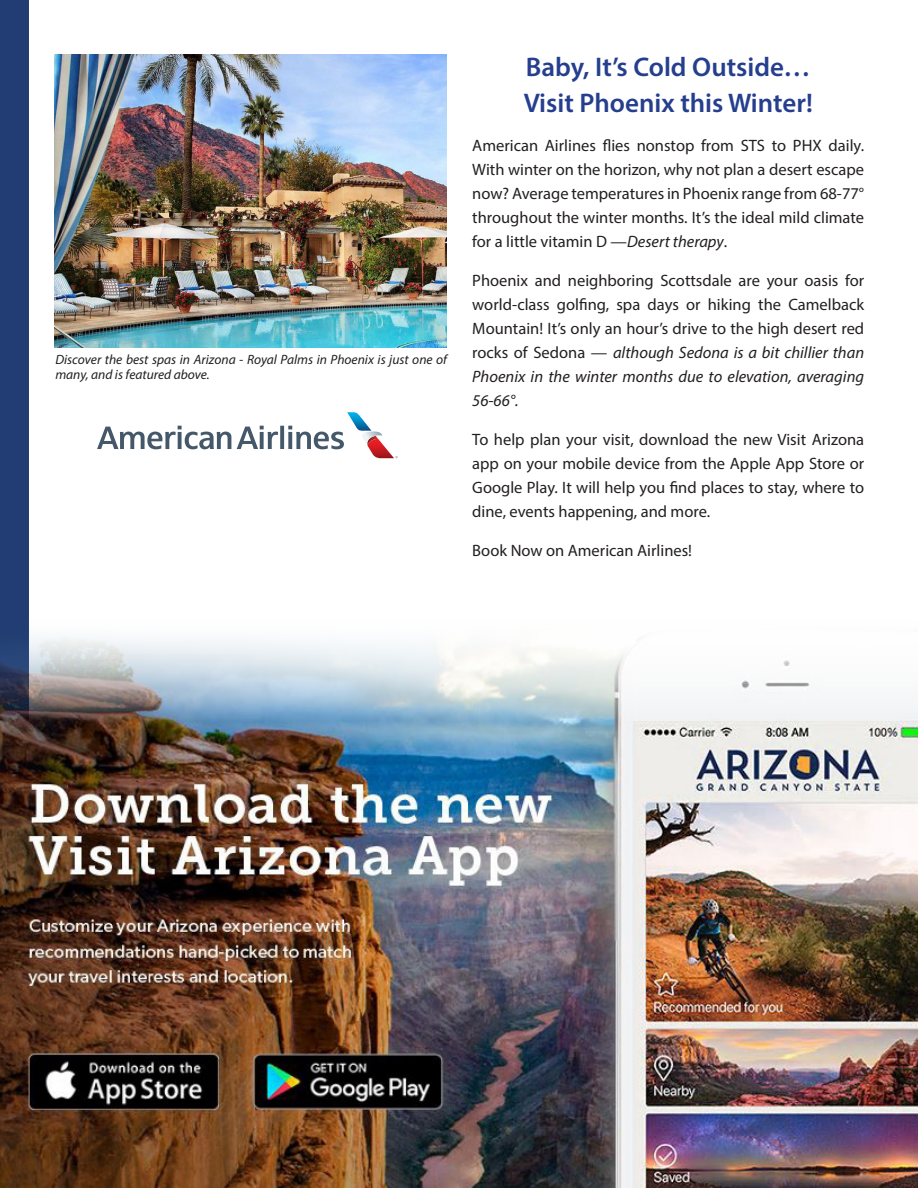
<style>
.page{position:relative;width:918px;height:1188px;background:#fff}
.page>*{position:absolute;margin:0;border:0;box-sizing:border-box;transform-origin:0 0}
.Text_11__L_Justified{font:600 27px/36px "Myriad Pro";color:#253f8e}
.t1{font:16.5px/24px "Myriad Pro";color:#231f20;text-align:justify}
.Caption_under_Image{font:italic 13.5px/15px "Myriad Pro";color:#231f20}
.s1{font-style:italic}
</style>
<div class="page">
<div style="left:0;top:0;width:29px;height:613px;background:#213d73"></div>
<img style="left:55px;top:54px;width:392px;height:294px">
<img style="left:0;top:613px;width:918px;height:575px">
<svg style="left:97px;top:412px;width:301px;height:46px"></svg>
<p class="Caption_under_Image" style="left:55px;top:352px;width:393px">Discover the best spas in Arizona - Royal Palms in Phoenix is just one of many, and is featured above.</p>
<p class="Text_11__L_Justified" style="left:524px;top:48px;width:291px">Baby, It’s Cold Outside…<br>Visit Phoenix this Winter!</p>
<p class="t1" style="left:472px;top:133px;width:393px">American Airlines flies nonstop from STS to PHX daily.<br>With winter on the horizon, why not plan a desert escape now? Average temperatures in Phoenix range from 68-77° throughout the winter months. It’s the ideal mild climate for a little vitamin D —<span class="s1">Desert therapy</span>.</p>
<p class="t1" style="left:472px;top:268px;width:393px">Phoenix and neighboring Scottsdale are your oasis for world-class golfing, spa days or hiking the Camelback Mountain! It’s only an hour’s drive to the high desert red rocks of Sedona — <span class="s1">although Sedona is a bit chillier than Phoenix in the winter months due to elevation, averaging 56-66°.</span></p>
<p class="t1" style="left:472px;top:427px;width:393px">To help plan your visit, download the new Visit Arizona app on your mobile device from the Apple App Store or Google Play. It will help you find places to stay, where to dine, events happening, and more.</p>
<p class="t1" style="left:472px;top:538px;width:221px">Book Now on American Airlines!</p>
</div>
